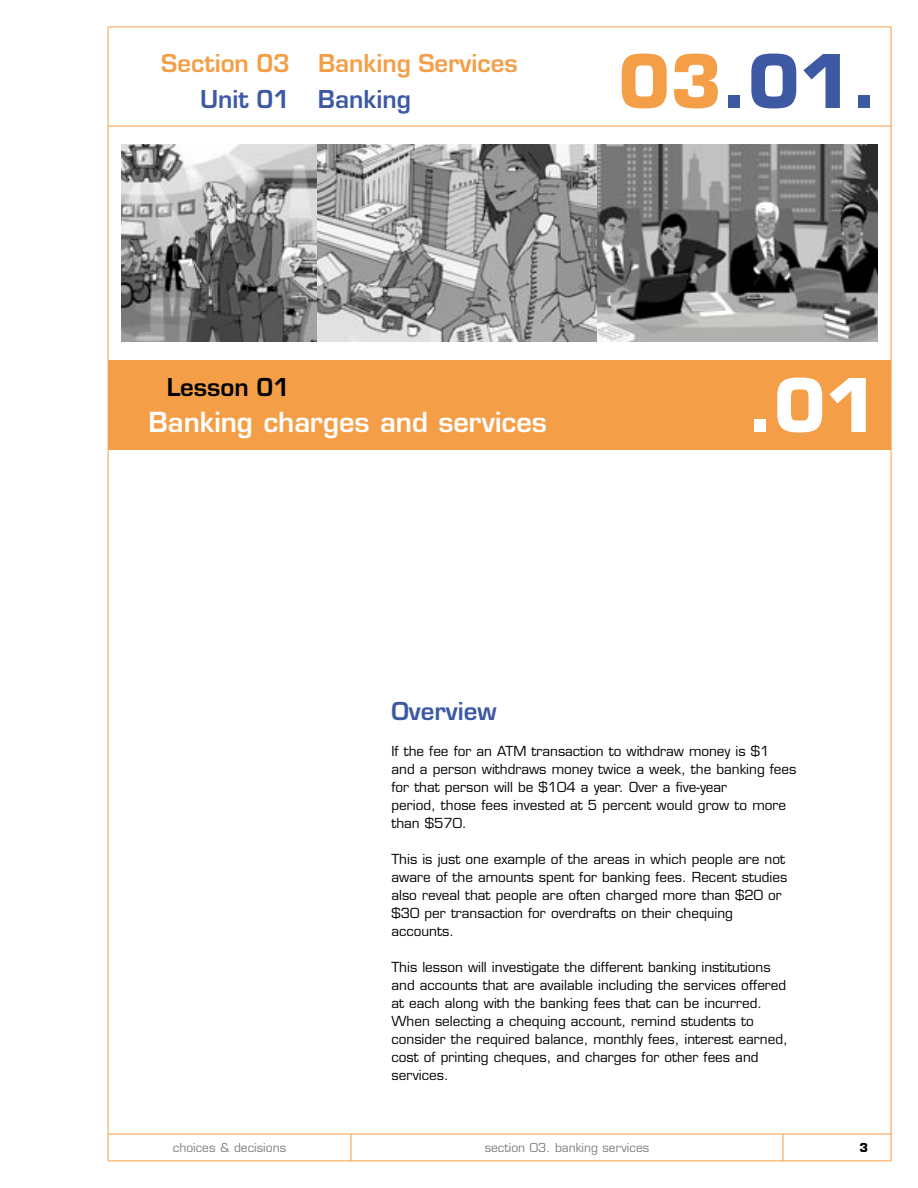
<style>
.page{position:relative;width:918px;height:1188px;background:#fff}
.page>*{position:absolute;margin:0;border:0;box-sizing:border-box;transform-origin:0 0}
.t1{font:700 72px "Eurostile";color:#3d59a4}
.t2{font:700 72px "Eurostile";color:#fff}
.t3{font:600 27px "Eurostile";color:#fff}
.t4{font:700 27px "Eurostile";color:#f49f47}
.t5{font:700 27px "Eurostile";color:#3d59a4}
.t6{font:700 27px "Eurostile";color:#000}
.t7{font:13.5px/18px "Eurostile";color:#000}
.t8{font:12px "Eurostile";color:#808080}
.t9{font:700 12px "Eurostile";color:#000}
.s1{color:#f49f47}
</style>
<div class="page">
<hr style="left:108px;top:27px;width:783px;height:1px;background:#f49f47">
<hr style="left:108px;top:1161px;width:783px;height:1px;background:#f49f47">
<hr style="left:108px;top:27px;width:1px;height:1134px;background:#f49f47">
<hr style="left:891px;top:27px;width:1px;height:1134px;background:#f49f47">
<hr style="left:108px;top:1134px;width:783px;height:1px;background:#f49f47">
<svg style="left:351px;top:1134px;width:1px;height:27px"></svg>
<svg style="left:783px;top:1134px;width:1px;height:27px"></svg>
<div style="left:108px;top:360px;width:783px;height:90px;background:#f49f47"></div>
<hr style="left:108px;top:126px;width:783px;height:1px;background:#f49f47">
<img style="left:122px;top:144px;width:756px;height:198px">
<h2 class="t4" style="left:161px;top:54px;width:358px">Section 03 Banking Services</h2>
<h2 class="t5" style="left:200px;top:90px;width:212px">Unit 01 Banking</h2>
<h1 class="t1" style="left:618px;top:54px;width:261px"><span class="s1">03</span>.01.</h1>
<h2 class="t6" style="left:167px;top:378px;width:125px">Lesson 01</h2>
<h2 class="t3" style="left:148px;top:412px;width:400px">Banking charges and services</h2>
<h1 class="t2" style="left:748px;top:378px;width:131px">.01</h1>
<h2 class="t5" style="left:391px;top:702px;width:107px">Overview</h2>
<p class="t7" style="left:392px;top:743px;width:406px">If the fee for an ATM transaction to withdraw money is $1<br>and a person withdraws money twice a week, the banking fees for that person will be $104 a year. Over a five-year<br>period, those fees invested at 5 percent would grow to more than $570.</p>
<p class="t7" style="left:392px;top:851px;width:397px">This is just one example of the areas in which people are not aware of the amounts spent for banking fees. Recent studies also reveal that people are often charged more than $20 or $30 per transaction for overdrafts on their chequing accounts.</p>
<p class="t7" style="left:392px;top:959px;width:398px">This lesson will investigate the different banking institutions and accounts that are available including the services offered at each along with the banking fees that can be incurred.<br>When selecting a chequing account, remind students to consider the required balance, monthly fees, interest earned, cost of printing cheques, and charges for other fees and services.</p>
<p class="t8" style="left:173px;top:1143px;width:115px">choices &amp; decisions</p>
<p class="t8" style="left:485px;top:1143px;width:166px">section 03. banking services</p>
<p class="t9" style="left:859px;top:1143px;width:10px">3</p>
</div>
